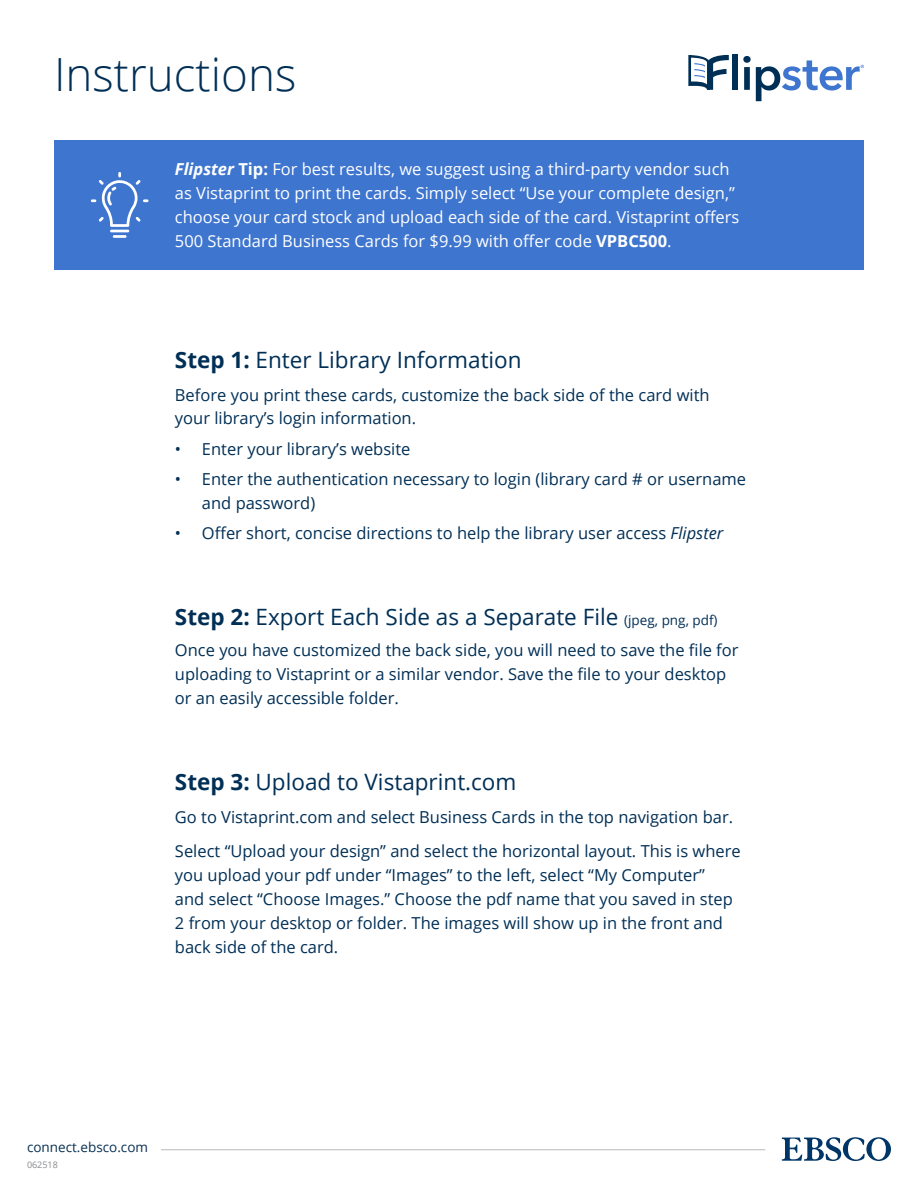
<style>
.page{position:relative;width:918px;height:1188px;background:#fff}
.page>*{position:absolute;margin:0;border:0;box-sizing:border-box;transform-origin:0 0}
.t1{font:300 45.75px "Open Sans";color:#002f56}
.t2{font:22.5px "Open Sans";color:#002f56}
.t3{font:16.5px/24px "Open Sans";color:#002f56}
.t4{font:16.5px/24px "Open Sans";color:#fff}
.t5{font:13.5px "Open Sans";color:#093153}
.t6{font:9px "Open Sans";color:#898b8e}
.s1{font-weight:700;font-style:italic}
.s2{font-weight:700}
.s3{font-style:italic}
.s4{font-size:13.5px}
.s5{font-style:inherit}
</style>
<div class="page">
<hr style="left:161px;top:1149px;width:604px;height:1px;background:#bababa">
<svg style="left:782px;top:1137px;width:109px;height:24px"></svg>
<div style="left:54px;top:140px;width:810px;height:130px;background:#3e75cf"></div>
<svg style="left:91px;top:172px;width:57px;height:60px"></svg>
<hr style="left:113px;top:235px;width:14px;height:3px;background:#fff">
<div style="left:732px;top:54px;width:6px;height:36px;background:#002f56"></div>
<svg style="left:688px;top:55px;width:41px;height:35px"></svg>
<svg style="left:743px;top:56px;width:121px;height:45px"></svg>
<p class="t1" style="left:54px;top:43px;width:244px">Instructions</p>
<p class="t4" style="left:175px;top:157px;width:566px"><span class="s1">Flipster</span> <span class="s2">Tip:</span> For best results, we suggest using a third-party vendor such as Vistaprint to print the cards. Simply select “Use your complete design,” choose your card stock and upload each side of the card. Vistaprint offers 500 Standard Business Cards for $9.99 with offer code <span class="s2">VPBC500</span>.</p>
<p class="t2" style="left:175px;top:345px;width:348px"><span class="s2">Step 1:</span> Enter Library Information</p>
<p class="t3" style="left:175px;top:384px;width:536px;line-height:22.5px">Before you print these cards, customize the back side of the card with your library’s login information.</p>
<p class="t3" style="left:175px;top:437px;width:237px">• Enter your library’s website</p>
<p class="t3" style="left:202px;top:467px;width:546px;text-indent:-27px">• Enter the authentication necessary to login (library card # or username and password)</p>
<p class="t3" style="left:175px;top:521px;width:550px">• Offer short, concise directions to help the library user access <span class="s3">Flipster</span></p>
<p class="t2" style="left:175px;top:601px;width:544px"><span class="s2">Step 2:</span> Export Each Side as a Separate File <span class="s4">(jpeg, png, pdf)</span></p>
<p class="t3" style="left:175px;top:638px;width:565px">Once you have customized the back side, you will need to save the file for uploading to Vistaprint or a similar vendor. Save the file to your desktop or an easily accessible folder.</p>
<p class="t2" style="left:175px;top:766px;width:343px"><span class="s2">Step 3:</span> Upload to Vistaprint.com</p>
<p class="t3" style="left:175px;top:804px;width:560px">Go to Vistaprint.com and select Business Cards in the top navigation bar.</p>
<p class="t3" style="left:175px;top:839px;width:567px">Select “Upload your design” and select the horizontal layout. This is where you upload your pdf under “Images” to the left, select “My Computer”<br>and select “Choose Images.” Choose the pdf name that you saved in step 2 from your desktop or folder. The images will show up in the front and back side of the card.</p>
<p class="t5" style="left:27px;top:1138px;width:123px"><span class="s5">connect</span>.ebsco.com</p>
<p class="t6" style="left:27px;top:1158px;width:32px">062518</p>
</div>
